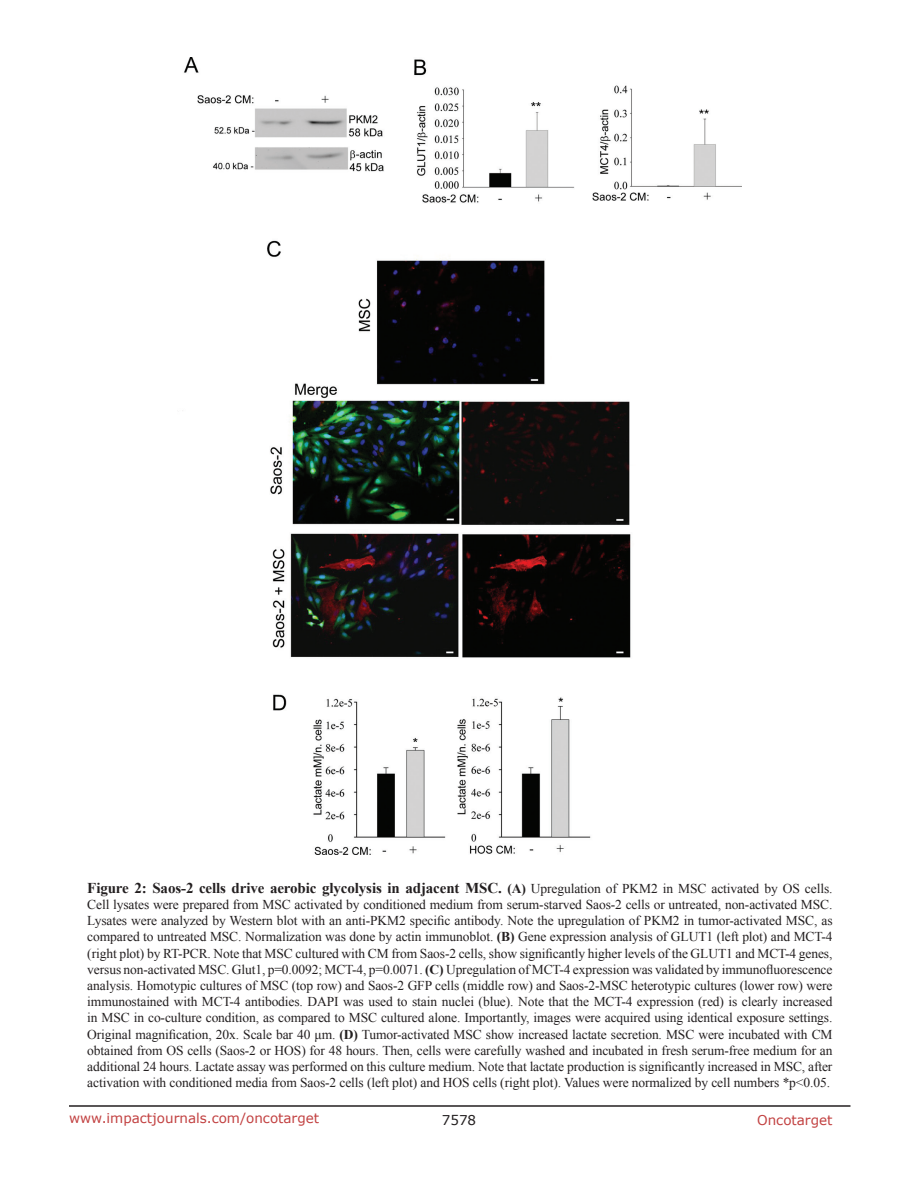
<style>
.page{position:relative;width:918px;height:1188px;background:#fff}
.page>*{position:absolute;margin:0;border:0;box-sizing:border-box;transform-origin:0 0}
.FigureText{font:700 15px "Times New Roman";letter-spacing:-.01em;color:#231f20}
.FigureText-2{font:13.5px/16.2px "Times New Roman";letter-spacing:-.01em;color:#231f20;text-align:justify}
.t1{font:13.5px "Verdana";color:#c24141}
.t2{font:13.5px "Verdana";color:#231f20}
.s1{font-size:13.5px}
.s2{font-weight:400;font-size:13.5px}
.s3{font-weight:700}
</style>
<div class="page">
<hr style="left:69px;top:1105px;width:781px;height:2px;background:#231f20">
<img style="left:184px;top:57px;width:558px;height:798px">
<p class="FigureText" style="left:87px;top:877px;width:747px">Figure 2: Saos-2 cells drive aerobic glycolysis in adjacent MSC. <span class="s1">(A)</span> <span class="s2">Upregulation of PKM2 in MSC activated by OS cells.</span></p>
<p class="FigureText-2" style="left:87px;top:896px;width:747px">Cell lysates were prepared from MSC activated by conditioned medium from serum-starved Saos-2 cells or untreated, non-activated MSC.<br>Lysates were analyzed by Western blot with an anti-PKM2 specific antibody. Note the upregulation of PKM2 in tumor-activated MSC, as compared to untreated MSC. Normalization was done by actin immunoblot. <span class="s3">(B)</span> Gene expression analysis of GLUT1 (left plot) and MCT-4 (right plot) by RT-PCR. Note that MSC cultured with CM from Saos-2 cells, show significantly higher levels of the GLUT1 and MCT-4 genes, versus non-activated MSC. Glut1, p=0.0092; MCT-4, p=0.0071. <span class="s3">(C)</span> Upregulation of MCT-4 expression was validated by immunofluorescence analysis. Homotypic cultures of MSC (top row) and Saos-2 GFP cells (middle row) and Saos-2-MSC heterotypic cultures (lower row) were immunostained with MCT-4 antibodies. DAPI was used to stain nuclei (blue). Note that the MCT-4 expression (red) is clearly increased in MSC in co-culture condition, as compared to MSC cultured alone. Importantly, images were acquired using identical exposure settings.<br>Original magnification, 20x. Scale bar 40 μm. <span class="s3">(D)</span> Tumor-activated MSC show increased lactate secretion. MSC were incubated with CM obtained from OS cells (Saos-2 or HOS) for 48 hours. Then, cells were carefully washed and incubated in fresh serum-free medium for an additional 24 hours. Lactate assay was performed on this culture medium. Note that lactate production is significantly increased in MSC, after activation with conditioned media from Saos-2 cells (left plot) and HOS cells (right plot). Values were normalized by cell numbers *p&lt;0.05.</p>
<p class="t1" style="left:69px;top:1109px;width:252px">www.impactjournals.com/oncotarget</p>
<p class="t2" style="left:442px;top:1111px;width:36px">7578</p>
<p class="t1" style="left:757px;top:1111px;width:77px">Oncotarget</p>
</div>
